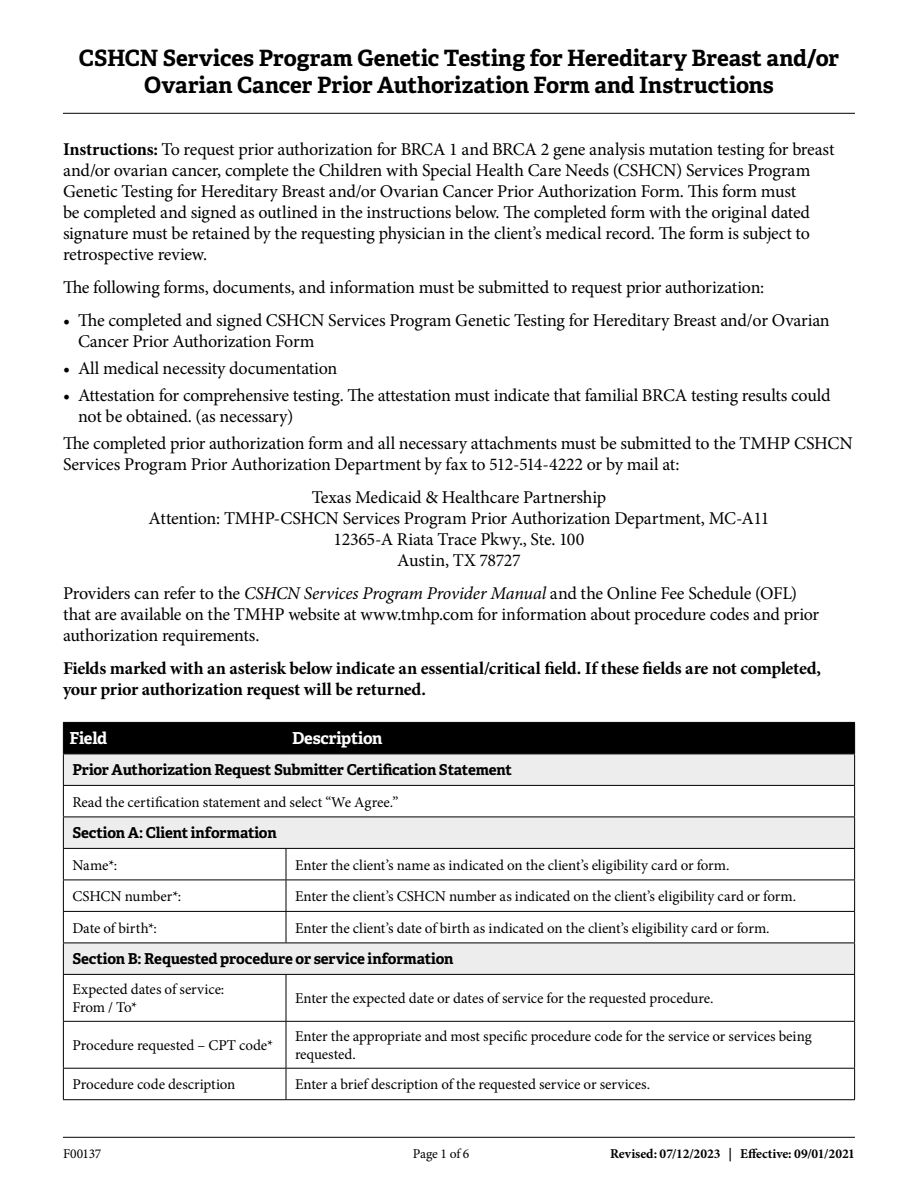
<style>
.page{position:relative;width:918px;height:1188px;background:#fff}
.page>*{position:absolute;margin:0;border:0;box-sizing:border-box;transform-origin:0 0}
.Form_Title{font:700 22.5px/27px "Adelle";color:#000;text-align:center}
.Body{font:18px/21px "Minion Pro";letter-spacing:-.015em;color:#000}
.Address{font:18px "Minion Pro";letter-spacing:-.015em;color:#000}
.Body-2{font:700 18px/21px "Minion Pro";letter-spacing:-.01em;color:#000}
.Table_Sections{font:700 16.5px "Adelle";letter-spacing:-.015em;color:#fff}
.Table_Text{font:15px/18px "Minion Pro";letter-spacing:-.01em;color:#000}
.Table_Subsections{font:700 15px "Adelle";letter-spacing:-.01em;color:#000}
.t1{font:700 13.5px "Minion Pro";letter-spacing:-.005em;color:#000}
.t2{font:13.5px "Minion Pro";letter-spacing:-.02em;color:#000}
.s1{font-weight:700}
.s2{font-style:italic}
</style>
<div class="page">
<hr style="left:63px;top:1137px;width:792px;height:1px;background:#000">
<hr style="left:63px;top:113px;width:792px;height:1px;background:#000">
<div style="left:64px;top:723px;width:790px;height:31px;background:#000"></div>
<svg style="left:64px;top:755px;width:790px;height:219px"></svg>
<hr style="left:63px;top:754px;width:1px;height:31px;background:#000">
<hr style="left:854px;top:754px;width:1px;height:31px;background:#000">
<hr style="left:63px;top:785px;width:223px;height:1px;background:#000">
<hr style="left:63px;top:786px;width:1px;height:31px;background:#000">
<hr style="left:286px;top:785px;width:569px;height:1px;background:#000">
<hr style="left:854px;top:786px;width:1px;height:31px;background:#000">
<hr style="left:63px;top:817px;width:223px;height:1px;background:#000">
<hr style="left:63px;top:817px;width:1px;height:31px;background:#000">
<hr style="left:286px;top:817px;width:569px;height:1px;background:#000">
<hr style="left:854px;top:817px;width:1px;height:31px;background:#000">
<hr style="left:63px;top:848px;width:223px;height:1px;background:#000">
<hr style="left:63px;top:849px;width:1px;height:31px;background:#000">
<hr style="left:286px;top:848px;width:569px;height:1px;background:#000">
<hr style="left:286px;top:849px;width:1px;height:31px;background:#000">
<hr style="left:854px;top:849px;width:1px;height:31px;background:#000">
<hr style="left:63px;top:880px;width:223px;height:1px;background:#000">
<hr style="left:63px;top:880px;width:1px;height:31px;background:#000">
<hr style="left:286px;top:880px;width:569px;height:1px;background:#000">
<hr style="left:286px;top:880px;width:1px;height:31px;background:#000">
<hr style="left:854px;top:880px;width:1px;height:31px;background:#000">
<hr style="left:63px;top:911px;width:223px;height:1px;background:#000">
<hr style="left:63px;top:912px;width:1px;height:31px;background:#000">
<hr style="left:286px;top:911px;width:569px;height:1px;background:#000">
<hr style="left:286px;top:912px;width:1px;height:31px;background:#000">
<hr style="left:854px;top:912px;width:1px;height:31px;background:#000">
<hr style="left:63px;top:943px;width:223px;height:1px;background:#000">
<hr style="left:63px;top:943px;width:1px;height:31px;background:#000">
<hr style="left:286px;top:943px;width:569px;height:1px;background:#000">
<hr style="left:854px;top:943px;width:1px;height:31px;background:#000">
<hr style="left:63px;top:974px;width:223px;height:1px;background:#000">
<hr style="left:63px;top:975px;width:1px;height:46px;background:#000">
<hr style="left:286px;top:974px;width:569px;height:1px;background:#000">
<hr style="left:286px;top:975px;width:1px;height:46px;background:#000">
<hr style="left:854px;top:975px;width:1px;height:46px;background:#000">
<hr style="left:63px;top:1021px;width:223px;height:1px;background:#000">
<hr style="left:63px;top:1022px;width:1px;height:46px;background:#000">
<hr style="left:286px;top:1021px;width:569px;height:1px;background:#000">
<hr style="left:286px;top:1022px;width:1px;height:46px;background:#000">
<hr style="left:854px;top:1022px;width:1px;height:46px;background:#000">
<hr style="left:63px;top:1068px;width:223px;height:1px;background:#000">
<hr style="left:63px;top:1069px;width:1px;height:30px;background:#000">
<hr style="left:286px;top:1068px;width:569px;height:1px;background:#000">
<hr style="left:286px;top:1069px;width:1px;height:30px;background:#000">
<hr style="left:854px;top:1069px;width:1px;height:30px;background:#000">
<hr style="left:63px;top:1099px;width:223px;height:1px;background:#000">
<hr style="left:286px;top:1099px;width:569px;height:1px;background:#000">
<hr style="left:63px;top:722px;width:223px;height:1px;background:#000">
<hr style="left:63px;top:723px;width:1px;height:31px;background:#000">
<hr style="left:286px;top:722px;width:569px;height:1px;background:#000">
<hr style="left:286px;top:723px;width:1px;height:31px;background:#000">
<hr style="left:854px;top:723px;width:1px;height:31px;background:#000">
<hr style="left:63px;top:754px;width:223px;height:1px;background:#000">
<hr style="left:286px;top:754px;width:569px;height:1px;background:#000">
<h1 class="Form_Title" style="left:79px;top:44px;width:762px">CSHCN Services Program Genetic Testing for Hereditary Breast and/or<br>Ovarian Cancer Prior Authorization Form and Instructions</h1>
<p class="Body" style="left:63px;top:139px;width:773px"><span class="s1">Instructions:</span> To request prior authorization for BRCA 1 and BRCA 2 gene analysis mutation testing for breast and/or ovarian cancer, complete the Children with Special Health Care Needs (CSHCN) Services Program Genetic Testing for Hereditary Breast and/or Ovarian Cancer Prior Authorization Form. This form must<br>be completed and signed as outlined in the instructions below. The completed form with the original dated signature must be retained by the requesting physician in the client’s medical record. The form is subject to retrospective review.</p>
<p class="Body" style="left:63px;top:277px;width:703px">The following forms, documents, and information must be submitted to request prior authorization:</p>
<p class="Body" style="left:78px;top:310px;width:753px;text-indent:-15px">• The completed and signed CSHCN Services Program Genetic Testing for Hereditary Breast and/or Ovarian<br>Cancer Prior Authorization Form</p>
<p class="Body" style="left:63px;top:358px;width:276px">• All medical necessity documentation</p>
<p class="Body" style="left:78px;top:385px;width:754px;text-indent:-15px">• Attestation for comprehensive testing. The attestation must indicate that familial BRCA testing results could not be obtained. (as necessary)</p>
<p class="Body" style="left:63px;top:433px;width:791px">The completed prior authorization form and all necessary attachments must be submitted to the TMHP CSHCN<br>Services Program Prior Authorization Department by fax to 512-514-4222 or by mail at:</p>
<p class="Address" style="left:312px;top:485px;width:296px">Texas Medicaid &amp; Healthcare Partnership</p>
<p class="Address" style="left:149px;top:506px;width:622px">Attention: TMHP-CSHCN Services Program Prior Authorization Department, MC-A11</p>
<p class="Address" style="left:334px;top:527px;width:252px">12365-A Riata Trace Pkwy., Ste. 100</p>
<p class="Address" style="left:397px;top:548px;width:125px">Austin, TX 78727</p>
<p class="Body" style="left:63px;top:583px;width:758px">Providers can refer to the <span class="s2">CSHCN Services Program Provider Manual</span> and the Online Fee Schedule (OFL) that are available on the TMHP website at www.tmhp.com for information about procedure codes and prior authorization requirements.</p>
<p class="Body-2" style="left:63px;top:658px;width:760px">Fields marked with an asterisk below indicate an essential/critical field. If these fields are not completed, your prior authorization request will be returned.</p>
<h2 class="Table_Sections" style="left:69px;top:728px;width:39px">Field</h2>
<h2 class="Table_Sections" style="left:292px;top:728px;width:92px">Description</h2>
<h3 class="Table_Subsections" style="left:72px;top:760px;width:441px">Prior Authorization Request Submitter Certification Statement</h3>
<p class="Table_Text" style="left:72px;top:793px;width:328px">Read the certification statement and select “We Agree.”</p>
<h3 class="Table_Subsections" style="left:72px;top:823px;width:206px">Section A: Client information</h3>
<p class="Table_Text" style="left:72px;top:856px;width:46px">Name*:</p>
<p class="Table_Text" style="left:295px;top:856px;width:436px">Enter the client’s name as indicated on the client’s eligibility card or form.</p>
<p class="Table_Text" style="left:72px;top:887px;width:110px">CSHCN number*:</p>
<p class="Table_Text" style="left:295px;top:887px;width:503px">Enter the client’s CSHCN number as indicated on the client’s eligibility card or form.</p>
<p class="Table_Text" style="left:72px;top:919px;width:86px">Date of birth*:</p>
<p class="Table_Text" style="left:295px;top:919px;width:476px">Enter the client’s date of birth as indicated on the client’s eligibility card or form.</p>
<h3 class="Table_Subsections" style="left:72px;top:949px;width:383px">Section B: Requested procedure or service information</h3>
<p class="Table_Text" style="left:72px;top:981px;width:154px">Expected dates of service:<br>From / To*</p>
<p class="Table_Text" style="left:295px;top:990px;width:420px">Enter the expected date or dates of service for the requested procedure.</p>
<p class="Table_Text" style="left:72px;top:1036px;width:202px">Procedure requested – CPT code*</p>
<p class="Table_Text" style="left:295px;top:1027px;width:518px">Enter the appropriate and most specific procedure code for the service or services being requested.</p>
<p class="Table_Text" style="left:72px;top:1076px;width:165px">Procedure code description</p>
<p class="Table_Text" style="left:295px;top:1076px;width:357px">Enter a brief description of the requested service or services.</p>
<p class="t2" style="left:63px;top:1145px;width:40px">F00137</p>
<p class="t2" style="left:413px;top:1145px;width:58px">Page 1 of 6</p>
<p class="t1" style="left:610px;top:1144px;width:246px">Revised: 07/12/2023 | Effective: 09/01/2021</p>
</div>
